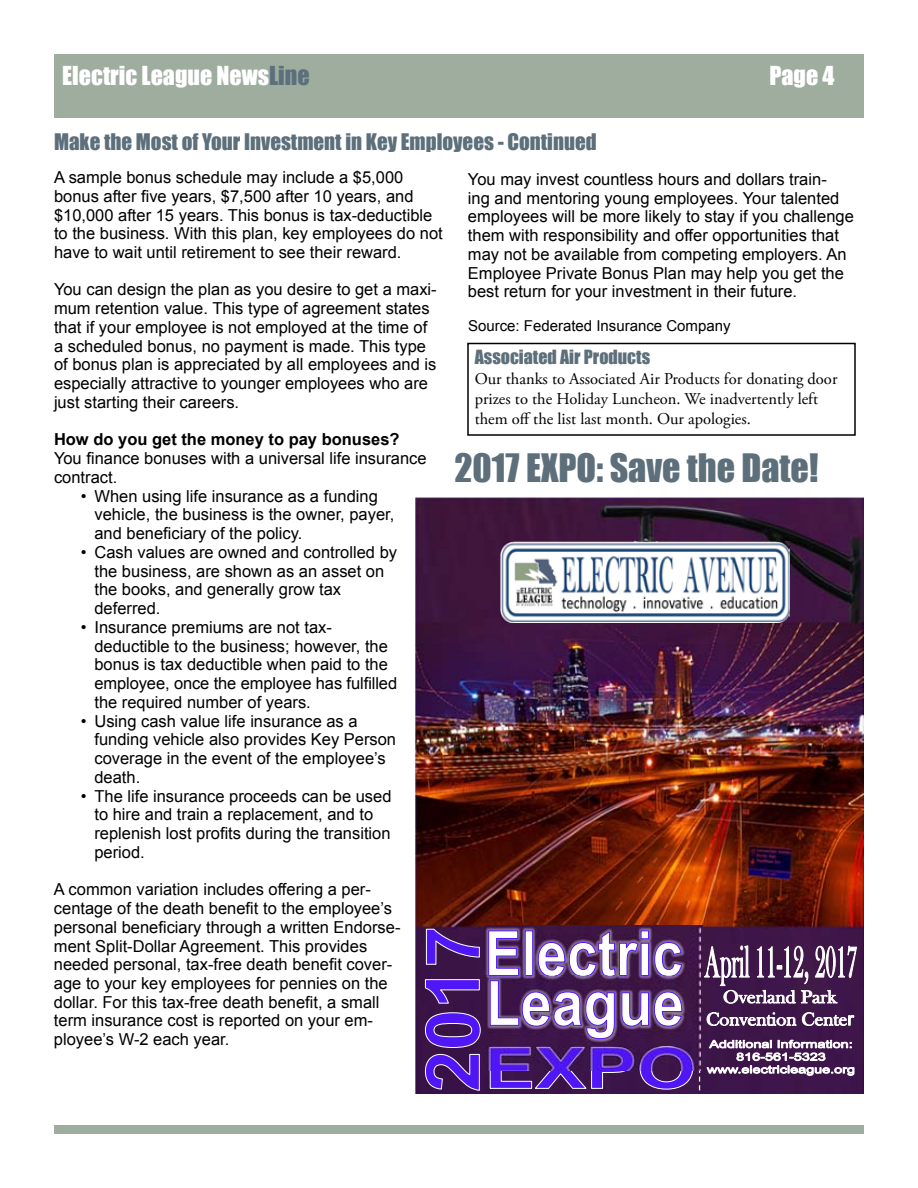
<style>
.page{position:relative;width:918px;height:1188px;background:#fff}
.page>*{position:absolute;margin:0;border:0;box-sizing:border-box;transform-origin:0 0}
.t1{font:36px "Impact";color:#5c6f7b}
.t2{font:24px "Impact";color:#fff}
.t3{font:21px "Impact";color:#5c6f7b}
.t4{font:18px "Impact";color:#5c6f7b}
.t5{font:16.5px/18.8px "Arial";color:#000}
.t6{font:16.5px/19.8px "Adobe Garamond Pro";color:#000}
.t7{font:700 16.5px "Arial";color:#000}
.t8{font:15px "Arial";color:#000}
.s1{color:#5c6f7b}
</style>
<div class="page">
<div style="left:54px;top:1125px;width:810px;height:9px;background:#9fad9f"></div>
<div style="left:54px;top:54px;width:810px;height:63px;background:#9fad9f"></div>
<img style="left:415px;top:497px;width:449px;height:596px">
<svg style="left:490px;top:1070px;width:203px;height:20px"></svg>
<img style="left:500px;top:542px;width:290px;height:81px">
<svg style="left:425px;top:929px;width:56px;height:162px"></svg>
<img style="left:484px;top:926px;width:219px;height:144px">
<img style="left:485px;top:976px;width:202px;height:68px">
<svg style="left:488px;top:930px;width:194px;height:109px"></svg>
<svg style="left:699px;top:928px;width:158px;height:162px"></svg>
<h2 class="t2" style="left:62px;top:57px;width:249px">Electric League News<span class="s1">Line</span></h2>
<h2 class="t2" style="left:769px;top:57px;width:67px">Page 4</h2>
<p class="t3" style="left:54px;top:125px;width:544px">Make the Most of Your Investment in Key Employees - Continued</p>
<p class="t5" style="left:54px;top:168px;width:390px">A sample bonus schedule may include a $5,000 bonus after five years, $7,500 after 10 years, and $10,000 after 15 years. This bonus is tax-deductible to the business. With this plan, key employees do not have to wait until retirement to see their reward.</p>
<p class="t5" style="left:54px;top:280px;width:384px">You can design the plan as you desire to get a maxi&shy;mum retention value. This type of agreement states that if your employee is not employed at the time of a scheduled bonus, no payment is made. This type of bonus plan is appreciated by all employees and is especially attractive to younger employees who are just starting their careers.</p>
<p class="t7" style="left:54px;top:429px;width:347px">How do you get the money to pay bonuses?</p>
<p class="t5" style="left:54px;top:449px;width:374px">You finance bonuses with a universal life insurance contract.</p>
<p class="t5" style="left:94px;top:487px;width:301px;text-indent:-13px">• When using life insurance as a funding vehicle, the business is the owner, payer, and beneficiary of the policy.</p>
<p class="t5" style="left:94px;top:543px;width:304px;text-indent:-13px">• Cash values are owned and controlled by the business, are shown as an asset on the books, and generally grow tax deferred.</p>
<p class="t5" style="left:94px;top:618px;width:304px;text-indent:-13px">• Insurance premiums are not tax&shy;deductible to the business; however, the bonus is tax deductible when paid to the employee, once the employee has fulfilled the required number of years.</p>
<p class="t5" style="left:94px;top:712px;width:303px;text-indent:-13px">• Using cash value life insurance as a funding vehicle also provides Key Person coverage in the event of the employee’s death.</p>
<p class="t5" style="left:94px;top:787px;width:299px;text-indent:-13px">• The life insurance proceeds can be used to hire and train a replacement, and to replenish lost profits during the transition period.</p>
<p class="t5" style="left:54px;top:880px;width:348px">A common variation includes offering a per&shy;centage of the death benefit to the employee’s personal beneficiary through a written Endorse&shy;ment Split-Dollar Agreement. This provides needed personal, tax-free death benefit cover&shy;age to your key employees for pennies on the dollar. For this tax-free death benefit, a small term insurance cost is reported on your em&shy;ployee’s W-2 each year.</p>
<p class="t5" style="left:468px;top:170px;width:388px">You may invest countless hours and dollars train-<br>ing and mentoring young employees. Your talented employees will be more likely to stay if you challenge them with responsibility and offer opportunities that may not be available from competing employers. An Employee Private Bonus Plan may help you get the best return for your investment in their future.</p>
<p class="t8" style="left:468px;top:316px;width:264px">Source: Federated Insurance Company</p>
<p class="t4" style="left:475px;top:343px;width:177px">Associated Air Products</p>
<p class="t6" style="left:475px;top:370px;width:364px">Our thanks to Associated Air Products for donating door prizes to the Holiday Luncheon. We inadvertently left them off the list last month. Our apologies.</p>
<h1 class="t1" style="left:454px;top:440px;width:366px">2017 EXPO: Save the Date!</h1>
</div>
